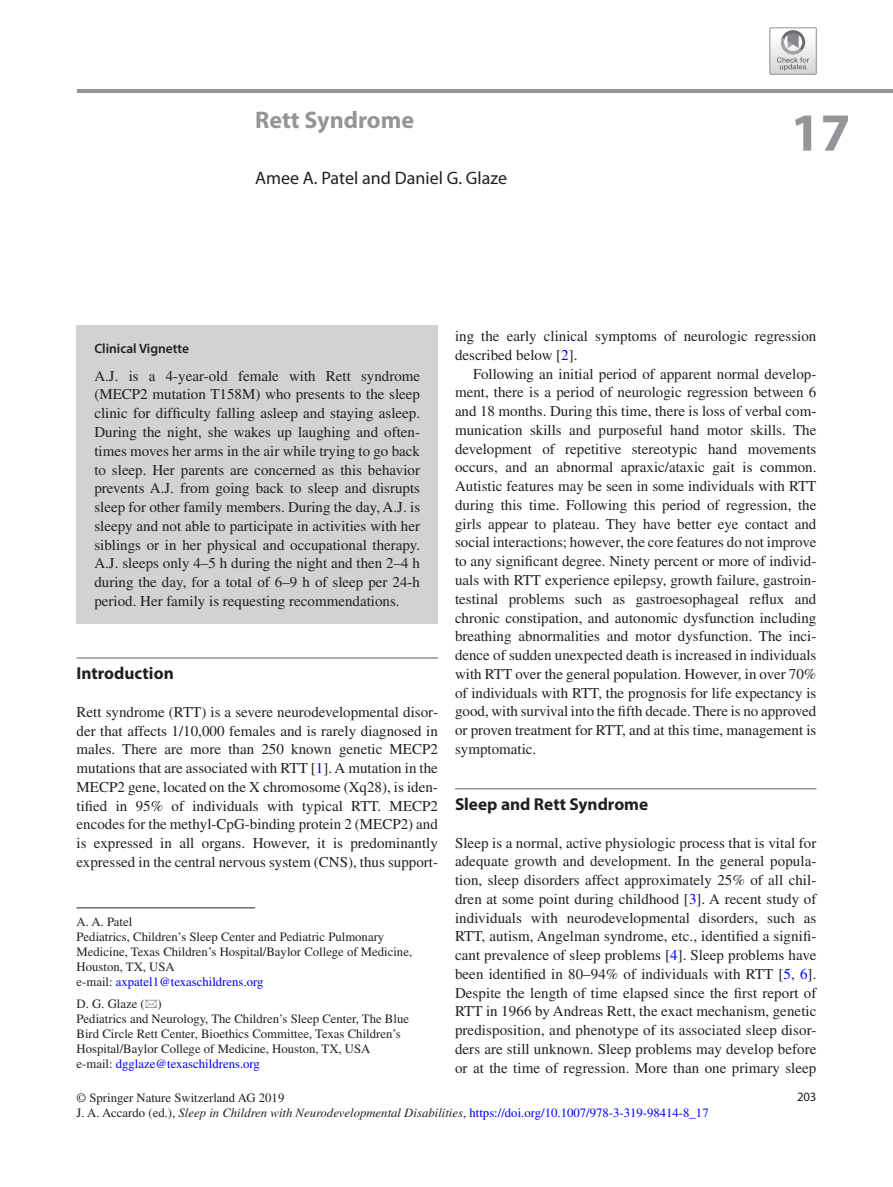
<style>
.page{position:relative;width:893px;height:1187px;background:#fff}
.page>*{position:absolute;margin:0;border:0;box-sizing:border-box;transform-origin:0 0}
.t1{font:700 54px "Hpsnxh Myriad Pro";color:#939598}
.t2{font:700 24px "Hpsnxh Myriad Pro";color:#939598}
.t3{font:18px "Btdhwp Myriad Pro";color:#231f20}
.t4{font:700 17.25px "Hpsnxh Myriad Pro";color:#231f20}
.t5{font:15px/18.8px "Bqpdlf Times LT Std";color:#231f20;text-align:justify}
.t6{font:600 13.5px "Xbyfvb Myriad Pro";color:#231f20}
.t7{font:12.75px/15px "Bqpdlf Times LT Std";color:#231f20}
.t8{font:italic 12.75px "Klbyhb Times LT Std";color:#231f20}
.t9{font:12.75px "Btdhwp Myriad Pro";color:#231f20}
.s1{color:#00f}
.s2{font-family:"Bqpdlf Times LT Std";font-style:normal}
.s3{font-family:"Bqpdlf Times LT Std";font-style:normal;color:#00f}
</style>
<div class="page">
<div style="left:770px;top:28px;width:46px;height:46px;border:1px solid #8c8e91"></div>
<svg style="left:777px;top:30px;width:32px;height:41px"></svg>
<hr style="left:77px;top:89px;width:816px;height:3px;background:#939598">
<hr style="left:77px;top:907px;width:178px;height:1px;background:#231f20">
<div style="left:77px;top:325px;width:361px;height:298px;background:#d1d2d4"></div>
<hr style="left:77px;top:657px;width:361px;height:1px;background:#939598">
<hr style="left:455px;top:788px;width:361px;height:1px;background:#939598">
<h2 class="t2" style="left:255px;top:104px;width:160px">Rett Syndrome</h2>
<p class="t3" style="left:255px;top:167px;width:253px">Amee A. Patel and Daniel G. Glaze</p>
<h1 class="t1" style="left:790px;top:97px;width:61px">17</h1>
<p class="t6" style="left:94px;top:340px;width:96px">Clinical Vignette</p>
<p class="t5" style="left:94px;top:366px;width:327px">A.J. is a 4-year-old female with Rett syndrome (MECP2 mutation T158M) who presents to the sleep clinic for difficulty falling asleep and staying asleep.<br>During the night, she wakes up laughing and often&shy;times moves her arms in the air while trying to go back to sleep. Her parents are concerned as this behavior prevents A.J. from going back to sleep and disrupts sleep for other family members. During the day, A.J. is sleepy and not able to participate in activities with her siblings or in her physical and occupational therapy.<br>A.J. sleeps only 4–5 h during the night and then 2–4 h during the day, for a total of 6–9 h of sleep per 24-h period. Her family is requesting recommendations.</p>
<p class="t4" style="left:77px;top:662px;width:99px">Introduction</p>
<p class="t5" style="left:77px;top:702px;width:363px">Rett syndrome (RTT) is a severe neurodevelopmental disor&shy;der that affects 1/10,000 females and is rarely diagnosed in males. There are more than 250 known genetic MECP2 mutations that are associated with RTT [<span class="s1">1</span>]. A mutation in the MECP2 gene, located on the X chromosome (Xq28), is iden&shy;tified in 95% of individuals with typical RTT. MECP2 encodes for the methyl-CpG-binding protein 2 (MECP2) and is expressed in all organs. However, it is predominantly expressed in the central nervous system (CNS), thus support-</p>
<p class="t7" style="left:77px;top:913px;width:337px">A. A. Patel<br>Pediatrics, Children’s Sleep Center and Pediatric Pulmonary Medicine, Texas Children’s Hospital/Baylor College of Medicine, Houston, TX, USA<br>e-mail: <span class="s1">axpatel1@texaschildrens.org</span></p>
<p class="t7" style="left:77px;top:996px;width:334px">D. G. Glaze ( )<br>Pediatrics and Neurology, The Children’s Sleep Center, The Blue Bird Circle Rett Center, Bioethics Committee, Texas Children’s Hospital/Baylor College of Medicine, Houston, TX, USA e-mail: <span class="s1">dgglaze@texaschildrens.org</span></p>
<p class="t5" style="left:455px;top:326px;width:363px">ing the early clinical symptoms of neurologic regression described below [<span class="s1">2</span>].</p>
<p class="t5" style="left:455px;top:364px;width:363px;text-indent:18px">Following an initial period of apparent normal develop&shy;ment, there is a period of neurologic regression between 6 and 18 months. During this time, there is loss of verbal com&shy;munication skills and purposeful hand motor skills. The development of repetitive stereotypic hand movements occurs, and an abnormal apraxic/ataxic gait is common.<br>Autistic features may be seen in some individuals with RTT during this time. Following this period of regression, the girls appear to plateau. They have better eye contact and social interactions; however, the core features do not improve to any significant degree. Ninety percent or more of individ&shy;uals with RTT experience epilepsy, growth failure, gastroin&shy;testinal problems such as gastroesophageal reflux and chronic constipation, and autonomic dysfunction including breathing abnormalities and motor dysfunction. The inci&shy;dence of sudden unexpected death is increased in individuals with RTT over the general population. However, in over 70% of individuals with RTT, the prognosis for life expectancy is good, with survival into the fifth decade. There is no approved or proven treatment for RTT, and at this time, management is symptomatic.</p>
<p class="t4" style="left:455px;top:793px;width:195px">Sleep and Rett Syndrome</p>
<p class="t5" style="left:455px;top:833px;width:363px">Sleep is a normal, active physiologic process that is vital for adequate growth and development. In the general popula&shy;tion, sleep disorders affect approximately 25% of all chil&shy;dren at some point during childhood [<span class="s1">3</span>]. A recent study of individuals with neurodevelopmental disorders, such as RTT, autism, Angelman syndrome, etc., identified a signifi&shy;cant prevalence of sleep problems [<span class="s1">4</span>]. Sleep problems have been identified in 80–94% of individuals with RTT [<span class="s1">5</span>, <span class="s1">6</span>].<br>Despite the length of time elapsed since the first report of RTT in 1966 by Andreas Rett, the exact mechanism, genetic predisposition, and phenotype of its associated sleep disor&shy;ders are still unknown. Sleep problems may develop before or at the time of regression. More than one primary sleep</p>
<p class="t7" style="left:77px;top:1089px;width:209px">© Springer Nature Switzerland AG 2019</p>
<p class="t9" style="left:797px;top:1088px;width:21px">203</p>
<p class="t8" style="left:77px;top:1105px;width:634px"><span class="s2">J. A. Accardo (ed.),</span> Sleep in Children with Neurodevelopmental Disabilities<span class="s2">,</span> <span class="s3">https://doi.org/10.1007/978-3-319-98414-8_17</span></p>
</div>
